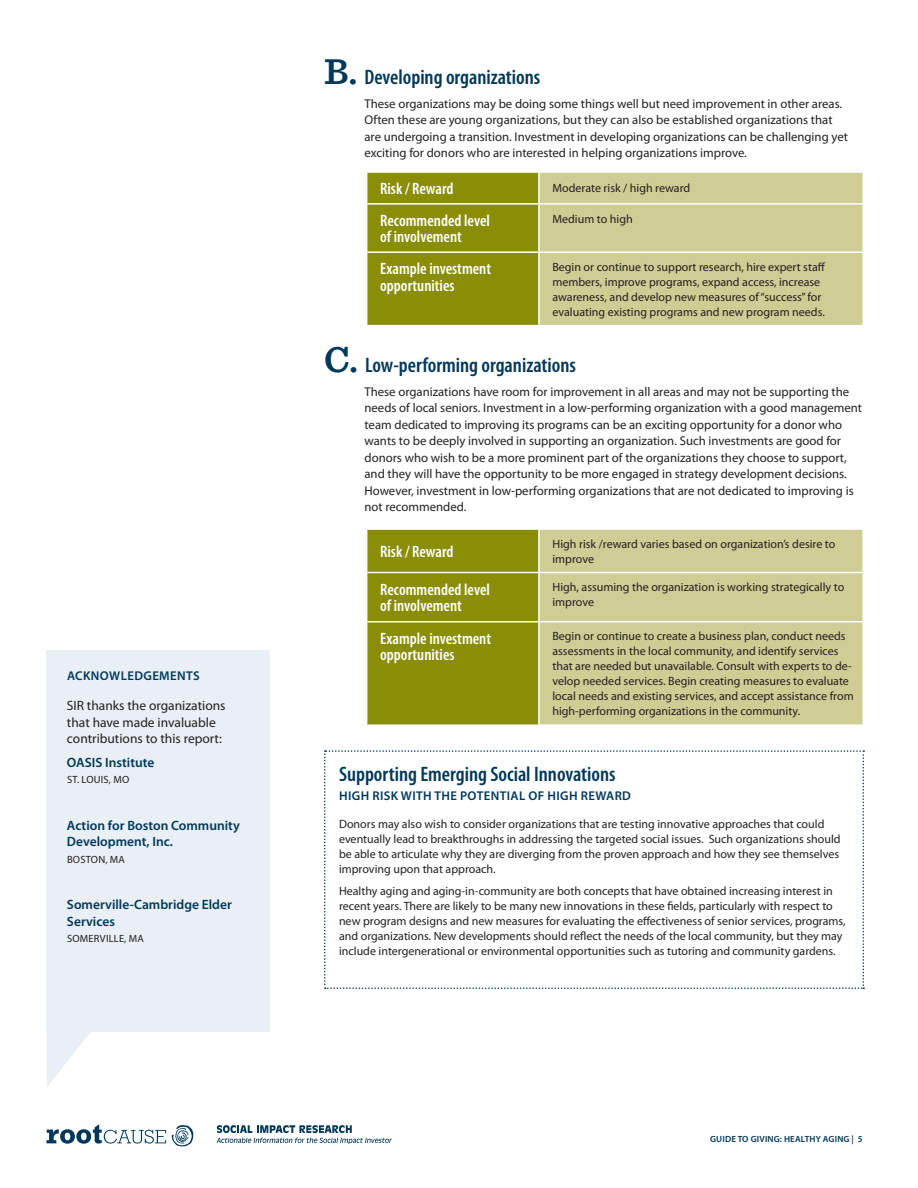
<style>
.page{position:relative;width:918px;height:1188px;background:#fff}
.page>*{position:absolute;margin:0;border:0;box-sizing:border-box;transform-origin:0 0}
.Header_4{font:600 condensed 21px "Myriad Pro";color:#003859}
.Table_-_header_1{font:600 condensed 16.5px/16.5px "Myriad Pro";color:#fff}
.org_name{font:600 13.5px/16.5px "Myriad Pro";color:#003859}
.Body_1{font:13.5px/16.5px "Myriad Pro";color:#231f20}
.Body_1_indent{font:12.75px/16.5px "Myriad Pro";color:#231f20}
.Header_1{font:600 12.75px "Myriad Pro";letter-spacing:.03em;color:#003859}
.body_small{font:12px/15px "Myriad Pro";color:#231f20}
.org_location{font:10.5px "Myriad Pro";letter-spacing:.02em;color:#231f20}
.t1{font:600 9px "Myriad Pro";letter-spacing:.02em;color:#003859}
.s1{font-family:"Sentinel";font-stretch:normal;font-size:37.5px}
</style>
<div class="page">
<svg style="left:46px;top:1124px;width:120px;height:20px"></svg>
<svg style="left:172px;top:1125px;width:21px;height:22px"></svg>
<svg style="left:216px;top:1125px;width:176px;height:19px"></svg>
<svg style="left:47px;top:1032px;width:43px;height:55px"></svg>
<div style="left:367px;top:173px;width:171px;height:152px;background:#8a8d06"></div>
<div style="left:540px;top:173px;width:322px;height:152px;background:#cdcd94"></div>
<hr style="left:366px;top:203px;width:173px;height:2px;background:#fff">
<hr style="left:539px;top:203px;width:325px;height:2px;background:#fff">
<hr style="left:366px;top:251px;width:173px;height:2px;background:#fff">
<hr style="left:539px;top:251px;width:325px;height:2px;background:#fff">
<div style="left:367px;top:530px;width:171px;height:194px;background:#8a8d06"></div>
<div style="left:540px;top:530px;width:322px;height:194px;background:#cdcd94"></div>
<hr style="left:366px;top:572px;width:173px;height:1px;background:#fff">
<hr style="left:539px;top:572px;width:325px;height:1px;background:#fff">
<hr style="left:366px;top:621px;width:173px;height:1px;background:#fff">
<hr style="left:539px;top:621px;width:325px;height:1px;background:#fff">
<svg style="left:324px;top:750px;width:540px;height:239px"></svg>
<div style="left:47px;top:651px;width:223px;height:381px;background:#e9eff4"></div>
<p class="Header_1" style="left:67px;top:668px;width:134px">ACKNOWLEDGEMENTS</p>
<p class="Body_1" style="left:67px;top:697px;width:160px">SIR thanks the organizations that have made invaluable contributions to this report:</p>
<p class="org_name" style="left:67px;top:753px;width:89px">OASIS Institute</p>
<p class="org_location" style="left:67px;top:773px;width:64px">ST. LOUIS, MO</p>
<p class="org_name" style="left:67px;top:816px;width:174px">Action for Boston Community<br>Development, Inc.</p>
<p class="org_location" style="left:67px;top:853px;width:59px">BOSTON, MA</p>
<p class="org_name" style="left:67px;top:896px;width:166px">Somerville-Cambridge Elder<br>Services</p>
<p class="org_location" style="left:67px;top:932px;width:78px">SOMERVILLE, MA</p>
<p class="Header_4" style="left:324px;top:64px;width:218px"><span class="s1">B.</span> Developing organizations</p>
<p class="Body_1_indent" style="left:364px;top:95px;width:485px">These organizations may be doing some things well but need improvement in other areas.<br>Often these are young organizations, but they can also be established organizations that are undergoing a transition. Investment in developing organizations can be challenging yet exciting for donors who are interested in helping organizations improve.</p>
<p class="Table_-_header_1" style="left:380px;top:180px;width:75px">Risk / Reward</p>
<p class="body_small" style="left:552px;top:181px;width:139px">Moderate risk / high reward</p>
<p class="Table_-_header_1" style="left:380px;top:212px;width:111px">Recommended level of involvement</p>
<p class="body_small" style="left:552px;top:211px;width:82px">Medium to high</p>
<p class="Table_-_header_1" style="left:380px;top:260px;width:112px">Example investment opportunities</p>
<p class="body_small" style="left:552px;top:259px;width:274px">Begin or continue to support research, hire expert staff members, improve programs, expand access, increase awareness, and develop new measures of “success” for evaluating existing programs and new program needs.</p>
<p class="Header_4" style="left:324px;top:352px;width:253px"><span class="s1">C.</span> Low-performing organizations</p>
<p class="Body_1_indent" style="left:364px;top:383px;width:499px">These organizations have room for improvement in all areas and may not be supporting the needs of local seniors. Investment in a low-performing organization with a good management team dedicated to improving its programs can be an exciting opportunity for a donor who wants to be deeply involved in supporting an organization. Such investments are good for donors who wish to be a more prominent part of the organizations they choose to support, and they will have the opportunity to be more engaged in strategy development decisions.<br>However, investment in low-performing organizations that are not dedicated to improving is not recommended.</p>
<p class="Table_-_header_1" style="left:380px;top:543px;width:75px">Risk / Reward</p>
<p class="body_small" style="left:552px;top:536px;width:285px">High risk /reward varies based on organization’s desire to improve</p>
<p class="Table_-_header_1" style="left:380px;top:581px;width:111px">Recommended level of involvement</p>
<p class="body_small" style="left:552px;top:579px;width:293px">High, assuming the organization is working strategically to improve</p>
<p class="Table_-_header_1" style="left:380px;top:630px;width:112px">Example investment opportunities</p>
<p class="body_small" style="left:552px;top:629px;width:303px">Begin or continue to create a business plan, conduct needs assessments in the local community, and identify services that are needed but unavailable. Consult with experts to de&shy;velop needed services. Begin creating measures to evaluate local needs and existing services, and accept assistance from high-performing organizations in the community.</p>
<p class="Header_4" style="left:339px;top:761px;width:278px">Supporting Emerging Social Innovations</p>
<p class="Header_1" style="left:339px;top:787px;width:293px">HIGH RISK WITH THE POTENTIAL OF HIGH REWARD</p>
<p class="body_small" style="left:339px;top:817px;width:503px">Donors may also wish to consider organizations that are testing innovative approaches that could eventually lead to breakthroughs in addressing the targeted social issues. Such organizations should be able to articulate why they are diverging from the proven approach and how they see themselves improving upon that approach.</p>
<p class="body_small" style="left:339px;top:883px;width:508px">Healthy aging and aging-in-community are both concepts that have obtained increasing interest in recent years. There are likely to be many new innovations in these fields, particularly with respect to new program designs and new measures for evaluating the effectiveness of senior services, programs, and organizations. New developments should reflect the needs of the local community, but they may include intergenerational or environmental opportunities such as tutoring and community gardens.</p>
<p class="t1" style="left:710px;top:1133px;width:154px">GUIDE TO GIVING: HEALTHY AGING | 5</p>
</div>
